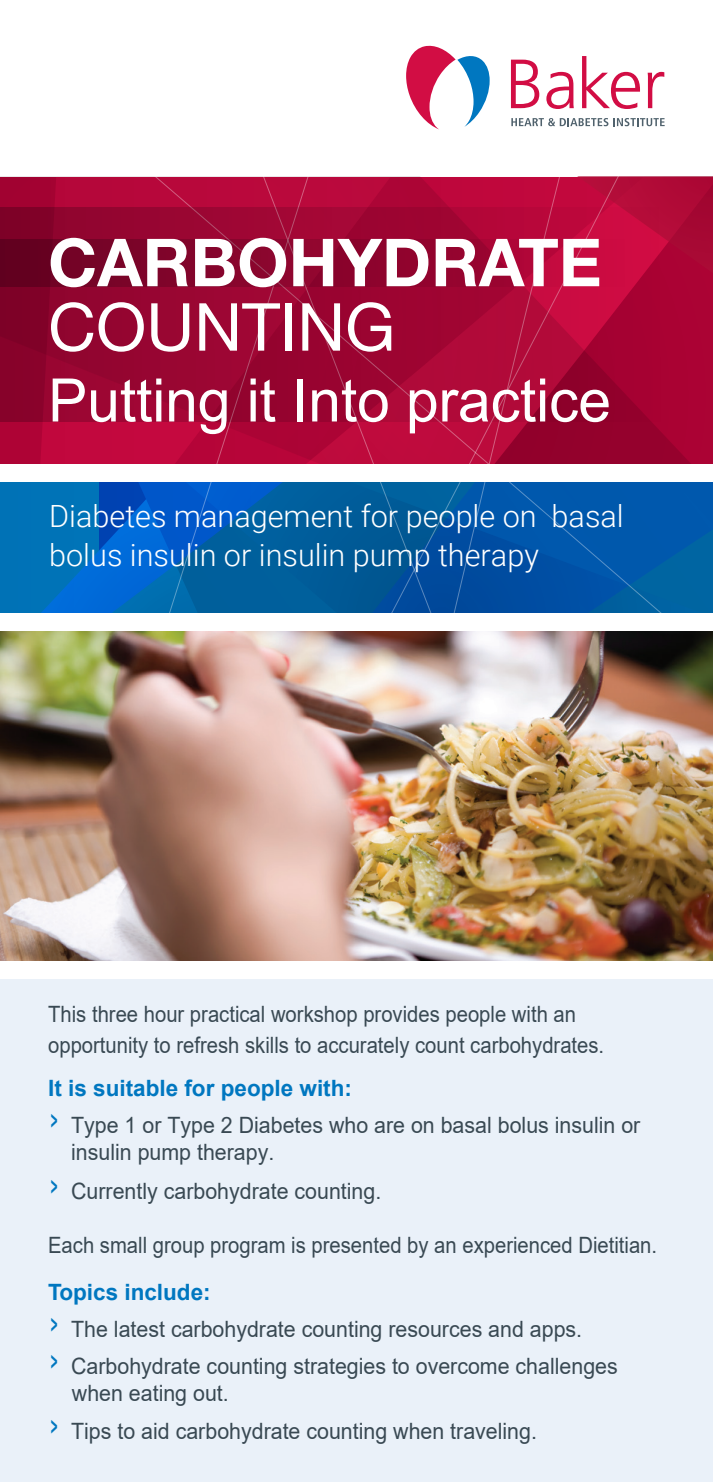
<style>
.page{position:relative;width:713px;height:1482px;background:#fff}
.page>*{position:absolute;margin:0;border:0;box-sizing:border-box;transform-origin:0 0}
.t1{font:700 66.25px/64.5px "Helvetica Neue";color:#fff}
.t2{font:60px "Arial";color:#fff}
.t3{font:300 30.5px/38.8px "Roboto";color:#fff}
.t4{font:22.5px/37.2px "Arial";color:#394953;scale:.95 1}
.t5{font:22.5px/31px "Arial";color:#394953;scale:.9 1}
.s1{font-weight:400}
.s2{font-weight:700;color:#0077c0}
.s3{font-family:"Helvetica Neue";font-weight:300;font-size:43.75px;color:#0077c0}
</style>
<div class="page">
<div style="left:0;top:969px;width:713px;height:512px;background:#eaf1f9"></div>
<img style="left:0;top:631px;width:713px;height:330px">
<svg style="left:0;top:177px;width:388px;height:436px;background:#414286"></svg>
<svg style="left:388px;top:177px;width:325px;height:436px;background:#3e3a7d"></svg>
<svg style="left:0;top:207px;width:713px;height:214px;background:#a00533"></svg>
<svg style="left:0;top:239px;width:713px;height:47px;background:#940530"></svg>
<div style="left:0;top:464px;width:713px;height:18px;background:#fff"></div>
<div style="left:0;top:961px;width:713px;height:17px;background:#fff"></div>
<svg style="left:406px;top:45px;width:84px;height:84px"></svg>
<svg style="left:511px;top:60px;width:28px;height:48px"></svg>
<svg style="left:546px;top:72px;width:28px;height:37px"></svg>
<svg style="left:582px;top:56px;width:58px;height:53px"></svg>
<svg style="left:647px;top:72px;width:17px;height:36px"></svg>
<svg style="left:511px;top:118px;width:153px;height:8px"></svg>
<p class="t1" style="left:48px;top:232px;width:555px">CARBOHYDRATE<br><span class="s1">COUNTING</span></p>
<p class="t2" style="left:48px;top:361px;width:564px">Putting it Into practice</p>
<p class="t3" style="left:49px;top:496px;width:576px">Diabetes management for people on basal bolus insulin or insulin pump therapy</p>
<p class="t5" style="left:48px;top:998px;width:619px">This three hour practical workshop provides people with an opportunity to refresh skills to accurately count carbohydrates.</p>
<p class="t4" style="left:48px;top:1069px;width:625px"><span class="s2">It is suitable for people with:<br></span><span class="s3">›</span> Type 1 or Type 2 Diabetes who are on basal bolus insulin or</p>
<p class="t4" style="left:48px;top:1132px;width:352px;line-height:39.2px;text-indent:23px">insulin pump therapy.<br><span class="s3">›</span> Currently carbohydrate counting.</p>
<p class="t5" style="left:48px;top:1222px;width:678px;line-height:46.8px">Each small group program is presented by an experienced Dietitian.<br><span class="s2">Topics include:</span></p>
<p class="t4" style="left:48px;top:1310px;width:601px"><span class="s3">›</span> The latest carbohydrate counting resources and apps.<br><span class="s3">›</span> Carbohydrate counting strategies to overcome challenges</p>
<p class="t4" style="left:48px;top:1374px;width:516px;text-indent:24px">when eating out.<br><span class="s3">›</span> Tips to aid carbohydrate counting when traveling.</p>
</div>
